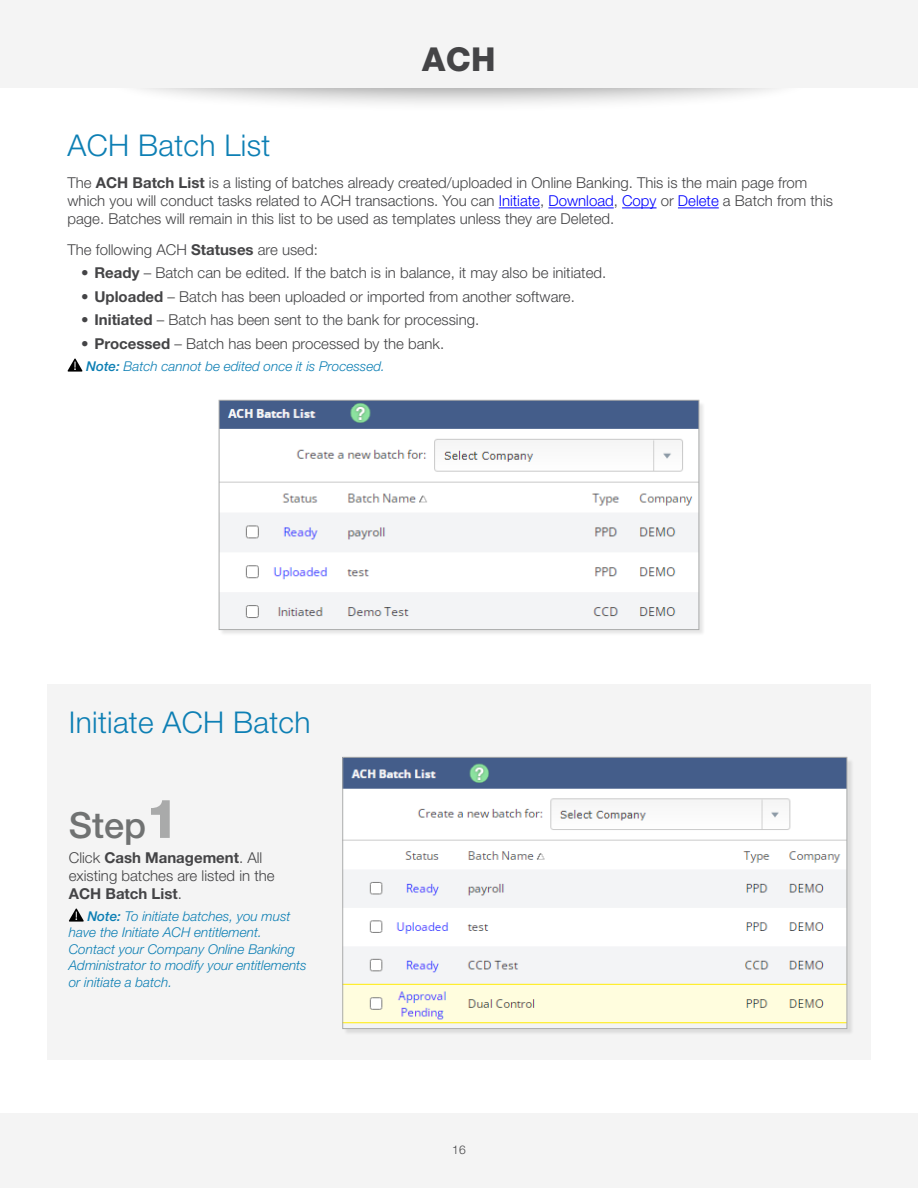
<style>
.page{position:relative;width:918px;height:1188px;background:#fff}
.page>*{position:absolute;margin:0;border:0;box-sizing:border-box;transform-origin:0 0}
.t1{font:500 36px "Helvetica Neue LT Std";color:#707272}
.t2{font:800 33px "Helvetica Neue LT Std";color:#444446}
.t3{font:300 30px "Helvetica Neue LT Std";letter-spacing:.01em;color:#0d7fb4}
.t4{font:300 15px/18px "Helvetica Neue LT Std";color:#444446}
.t5{font:italic 300 13.5px/16.5px "Helvetica Neue LT Std";color:#0d7fb4}
.t6{font:300 12px "Helvetica Neue LT Std";color:#444446}
.s1{font-weight:700}
.s2{color:#00f}
.s3{font-weight:500}
.s4{font-weight:800;font-size:54px;color:#a9aaaa}
</style>
<div class="page">
<div style="left:0;top:1113px;width:918px;height:75px;background:#f4f4f4"></div>
<div style="left:98px;top:6px;width:722px;height:107px;background:#000;opacity:.4"></div>
<div style="left:0;top:0;width:918px;height:88px;background:#f4f4f4"></div>
<hr style="left:499px;top:208px;width:41px;height:1px;background:#00f">
<hr style="left:548px;top:208px;width:66px;height:1px;background:#00f">
<hr style="left:622px;top:208px;width:35px;height:1px;background:#00f">
<hr style="left:678px;top:208px;width:41px;height:1px;background:#00f">
<div style="left:220px;top:401px;width:486px;height:235px;background:#000;opacity:.1"></div>
<img style="left:221px;top:402px;width:476px;height:226px">
<div style="left:219px;top:400px;width:480px;height:230px;border:1px solid #a9aaaa"></div>
<svg style="left:68px;top:358px;width:15px;height:14px"></svg>
<div style="left:47px;top:684px;width:824px;height:376px;background:#f4f4f4"></div>
<div style="left:343px;top:758px;width:511px;height:277px;background:#000;opacity:.1"></div>
<img style="left:345px;top:759px;width:500px;height:268px">
<div style="left:343px;top:757px;width:504px;height:272px;border:1px solid #a9aaaa"></div>
<svg style="left:69px;top:908px;width:15px;height:14px"></svg>
<h3 class="t3" style="left:68px;top:127px;width:204px">ACH Batch List</h3>
<h2 class="t2" style="left:422px;top:39px;width:75px">ACH</h2>
<p class="t4" style="left:68px;top:174px;width:767px">The <span class="s1">ACH Batch List</span> is a listing of batches already created/uploaded in Online Banking. This is the main page from which you will conduct tasks related to ACH transactions. You can <span class="s2">Initiate</span>, <span class="s2">Download</span>, <span class="s2">Copy</span> or <span class="s2">Delete</span> a Batch from this page. Batches will remain in this list to be used as templates unless they are Deleted.</p>
<p class="t4" style="left:68px;top:240px;width:252px">The following ACH <span class="s1">Statuses</span> are used:</p>
<p class="t4" style="left:81px;top:264px;width:524px">• <span class="s1">Ready</span> – Batch can be edited. If the batch is in balance, it may also be initiated.</p>
<p class="t4" style="left:81px;top:287px;width:492px">• <span class="s1">Uploaded</span> – Batch has been uploaded or imported from another software.</p>
<p class="t4" style="left:81px;top:311px;width:397px">• <span class="s1">Initiated</span> – Batch has been sent to the bank for processing.</p>
<p class="t4" style="left:81px;top:334px;width:362px">• <span class="s1">Processed</span> – Batch has been processed by the bank.</p>
<p class="t5" style="left:86px;top:357px;width:300px"><span class="s3">Note:</span> Batch cannot be edited once it is Processed.</p>
<h3 class="t3" style="left:69px;top:704px;width:243px">Initiate ACH Batch</h3>
<h1 class="t1" style="left:69px;top:804px;width:112px">Step <span class="s4">1</span></h1>
<p class="t4" style="left:69px;top:848px;width:207px">Click <span class="s1">Cash Management</span>. All existing batches are listed in the<br><span class="s1">ACH Batch List</span>.</p>
<p class="t5" style="left:69px;top:907px;width:240px;text-indent:19px"><span class="s3">Note:</span> To initiate batches, you must have the Initiate ACH entitlement.<br>Contact your Company Online Banking Administrator to modify your entitlements or initiate a batch.</p>
<p class="t6" style="left:452px;top:1142px;width:15px">16</p>
</div>
